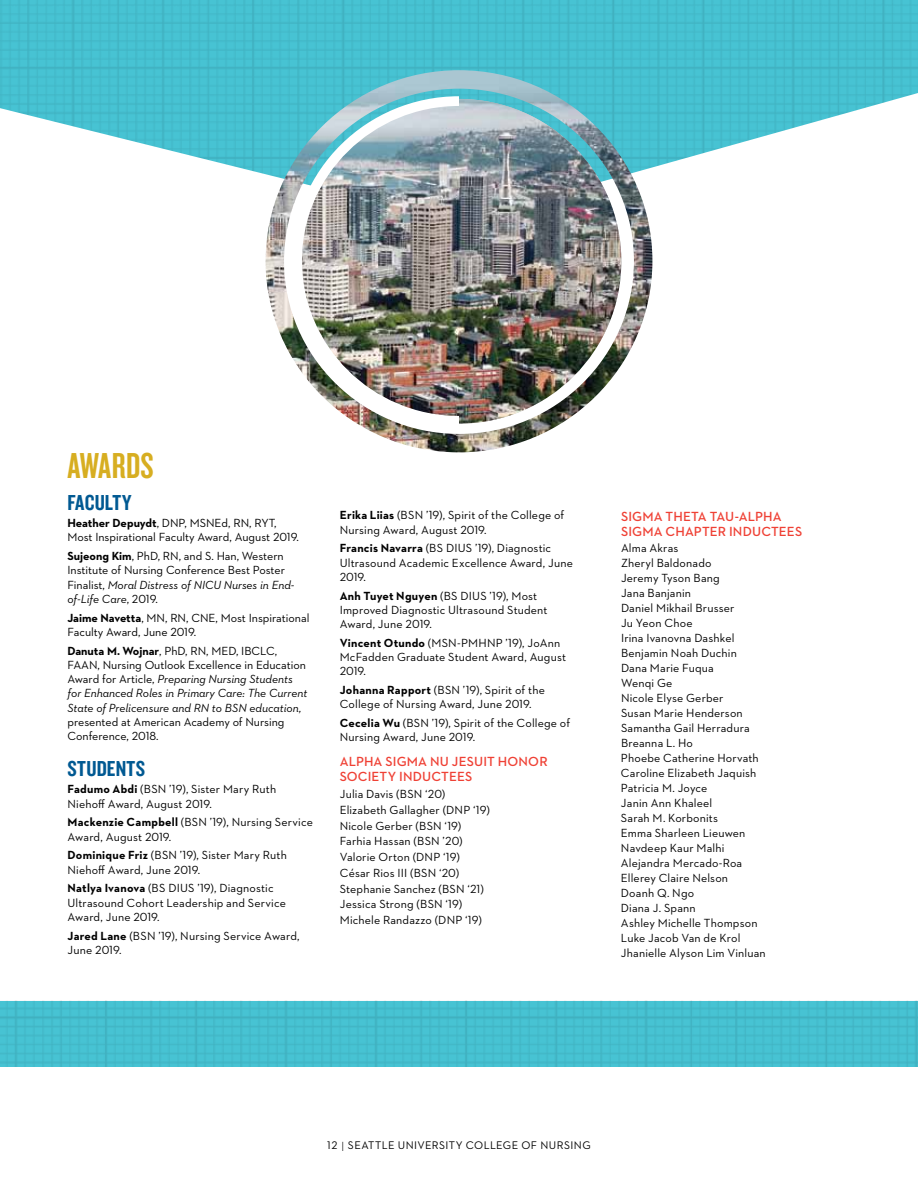
<style>
.page{position:relative;width:918px;height:1188px;background:#fff}
.page>*{position:absolute;margin:0;border:0;box-sizing:border-box;transform-origin:0 0}
.t1{font:37.5px "Knockout 48 Featherweight";letter-spacing:.005em;color:#d7ae21}
.t2{font:22.5px "Knockout 49 Liteweight";letter-spacing:.005em;color:#005992}
.t3{font:600 13.5px "Neutraface 2 Text";letter-spacing:.01em;color:#ef4135}
.t4{font:12px/15px "Neutraface 2 Text";letter-spacing:.015em;color:#000}
.t5{font:italic 12px/14.2px "Neutraface 2 Text";color:#000}
.t6{font:700 12px "Neutraface 2 Text";letter-spacing:.02em;color:#000}
.t7{font:11.25px "Neutraface 2 Text";letter-spacing:.035em;color:#000}
.s1{font-weight:700}
.s2{font-style:italic}
.s3{font-style:normal}
.s4{font-weight:400}
.s5{font-weight:300;font-size:13.5px}
</style>
<div class="page">
<img style="left:0;top:0;width:918px;height:175px">
<img style="left:266px;top:70px;width:386px;height:382px">
<img style="left:292px;top:96px;width:167px;height:330px">
<img style="left:0;top:1001px;width:918px;height:65px">
<h1 class="t1" style="left:68px;top:443px;width:88px">AWARDS</h1>
<h2 class="t2" style="left:68px;top:488px;width:65px">FACULTY</h2>
<p class="t4" style="left:68px;top:516px;width:233px;line-height:14.2px"><span class="s1">Heather Depuydt</span>, DN P, MSNEd, RN , RYT,<br>Most I nspirational Faculty Award, August 2019.</p>
<p class="t4" style="left:68px;top:549px;width:228px;line-height:14.2px"><span class="s1">Sujeong Kim</span>, PhD, RN , and S. Han, Western<br>I nstitute of N ursing Conference Best Poster Finalist, <span class="s2">Moral Distress of NICU Nurses in End&shy;of-Life Care</span>, 2019.</p>
<p class="t4" style="left:68px;top:610px;width:243px;line-height:14.2px"><span class="s1">Jaime Navetta</span>, MN , RN , CNE, Most I nspirational<br>Faculty Award, June 2019.</p>
<p class="t4" style="left:68px;top:643px;width:211px;line-height:14.2px"><span class="s1">Danuta M. Wojnar</span>, PhD, RN , MED, I BCLC,<br>FAAN</p>
<p class="t5" style="left:68px;top:658px;width:241px;text-indent:30px"><span class="s3">, N ursing Outlook Excellence in Education Award for Article,</span> Preparing Nursing Students for Enhanced Roles in Primary Care: The Current State of Prelicensure and RN to BSN education,</p>
<p class="t4" style="left:68px;top:715px;width:219px;line-height:14.2px">presented at American Academy of N ursing<br>Conference, 2018.</p>
<h2 class="t2" style="left:68px;top:755px;width:79px">STUDENTS</h2>
<p class="t4" style="left:68px;top:782px;width:210px;line-height:14.2px"><span class="s1">Fadumo Abdi</span> (BSN ’19), Sister Mary Ruth<br>N iehoff Award, August 2019.</p>
<p class="t4" style="left:67px;top:815px;width:247px;line-height:14.2px"><span class="s1">Mackenzie Campbell</span> (BSN ’19), N ursing Service<br>Award, August 2019.</p>
<p class="t4" style="left:67px;top:848px;width:221px;line-height:14.2px"><span class="s1">Dominique Friz</span> (BSN ’19), Sister Mary Ruth<br>N iehoff Award, June 2019.</p>
<p class="t6" style="left:67px;top:881px;width:108px">Natlya Ivanova <span class="s4">(BS DIUS</span></p>
<p class="t4" style="left:68px;top:881px;width:220px;line-height:14.2px;text-indent:130px">’19), Diagnostic<br>U ltrasound Cohort Leadership and Service<br>Award, June 2019.</p>
<p class="t4" style="left:68px;top:928px;width:234px;line-height:14.2px"><span class="s1">Jared Lane</span> (BSN ’19), N ursing Service Award,<br>June 2019.</p>
<p class="t4" style="left:340px;top:508px;width:226px;line-height:14.2px"><span class="s1">Erika Liias</span> (BSN ’19), Spirit of the College of<br>N ursing Award, August 2019.</p>
<p class="t6" style="left:340px;top:541px;width:114px">Francis Navarra <span class="s4">(BS DIUS</span></p>
<p class="t4" style="left:340px;top:541px;width:235px;line-height:14.2px;text-indent:135px">’19), Diagnostic<br>U ltrasound Academic Excellence Award, June<br>2019.</p>
<p class="t6" style="left:340px;top:588px;width:128px">Anh Tuyet Nguyen <span class="s4">(BS DIUS</span></p>
<p class="t4" style="left:340px;top:588px;width:209px;line-height:14.2px;text-indent:150px">’19), Most<br>I mproved Diagnostic U ltrasound Student<br>Award, June 2019.</p>
<p class="t4" style="left:340px;top:635px;width:228px;line-height:14.2px"><span class="s1">Vincent Otundo</span> (MSN -PMHN P ’19), JoAnn<br>McFadden Graduate Student Award, August<br>2019.</p>
<p class="t4" style="left:340px;top:683px;width:207px;line-height:14.2px"><span class="s1">Johanna Rapport</span> (BSN ’19), Spirit of the<br>College of N ursing Award, June 2019.</p>
<p class="t4" style="left:340px;top:716px;width:232px;line-height:14.2px"><span class="s1">Cecelia Wu</span> (BSN ’19), Spirit of the College of<br>N ursing Award, June 2019.</p>
<p class="t3" style="left:340px;top:753px;width:19px">ALPHA</p>
<p class="t3" style="left:385px;top:753px;width:82px">SIGMA NU JESU</p>
<p class="t3" style="left:483px;top:753px;width:35px">IT HONOR</p>
<p class="t3" style="left:340px;top:768px;width:69px">SOCIETY INDUCTEES</p>
<p class="t4" style="left:340px;top:786px;width:152px;line-height:15.8px">Julia Davis (BSN ‘20)<br>Elizabeth Gallagher (DN P ‘19)<br>N icole Gerber (BSN ‘19)<br>Farhia Hassan (BSN ’20)<br>Valorie Orton (DN P ‘19)<br>César Rios III (BSN ‘20)<br>Stephanie Sanchez (BSN ‘21)<br>Jessica Strong (BSN ‘19)<br>Michele Randazzo (DN P ‘19)</p>
<p class="t3" style="left:621px;top:507px;width:62px">SIGMA THETA</p>
<p class="t3" style="left:710px;top:507px;width:48px">TAU -ALPHA</p>
<p class="t3" style="left:621px;top:523px;width:64px">SIGMA CHAPTER</p>
<p class="t3" style="left:729px;top:523px;width:9px">INDUCTEES</p>
<p class="t4" style="left:621px;top:541px;width:146px">Alma Akras<br>Zheryl Baldonado<br>Jeremy Tyson Bang<br>Jana Banjanin<br>Daniel Mikhail Brusser<br>Ju Yeon Choe<br>I rina Ivanovna Dashkel<br>Benjamin Noah Duchin<br>Dana Marie Fuqua<br>Wenqi Ge<br>N icole Elyse Gerber<br>Susan Marie Henderson<br>Samantha Gail Herradura<br>Breanna L. Ho<br>Phoebe Catherine Horvath<br>Caroline Elizabeth Jaquish<br>Patricia M. Joyce<br>Janin Ann Khaleel<br>Sarah M. Korbonits<br>Emma Sharleen Lieuwen<br>Navdeep Kaur Malhi<br>Alejandra Mercado-Roa<br>Ellerey Claire Nelson<br>Doanh Q. Ngo<br>Diana J. Spann<br>Ashley Michelle Thompson<br>Luke Jacob Van de Krol<br>Jhanielle Alyson Lim Vinluan</p>
<p class="t7" style="left:327px;top:1138px;width:265px">12 <span class="s5">I</span> seattle university College of N ursing</p>
</div>
